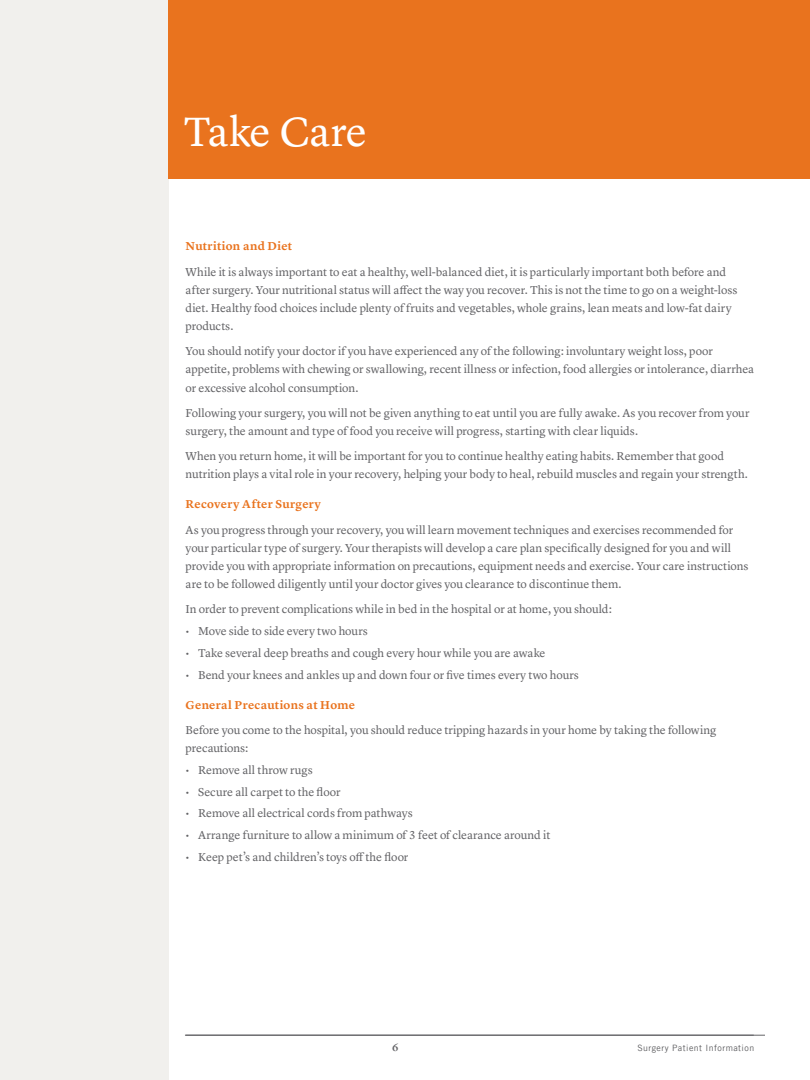
<style>
.page{position:relative;width:810px;height:1080px;background:#fff}
.page>*{position:absolute;margin:0;border:0;box-sizing:border-box;transform-origin:0 0}
.t1{font:42.5px "Lyon Text";letter-spacing:-.015em;color:#fff}
.t2{font:11.88px/18.1px "Lyon Text";letter-spacing:-.005em;color:#636366}
.t3{font:600 11.88px "Lyon Text";letter-spacing:.02em;color:#e9731e}
.t4{font:500 10.62px "Lyon Display";color:#636366}
.t5{font:8.75px "Trade Gothic LT Com";letter-spacing:.05em;color:#5f5f62}
</style>
<div class="page">
<hr style="left:185px;top:1035px;width:569px;height:1px;background:#636366">
<div style="left:0;top:0;width:169px;height:1080px;background:#f1f0ed"></div>
<div style="left:169px;top:0;width:641px;height:179px;background:#e9731e"></div>
<hr style="left:186px;top:1035px;width:579px;height:1px;background:#636366">
<h1 class="t1" style="left:184px;top:100px;width:185px">Take Care</h1>
<p class="t3" style="left:186px;top:237px;width:108px">Nutrition and Diet</p>
<p class="t2" style="left:186px;top:262px;width:553px">While it is always important to eat a healthy, well-balanced diet, it is particularly important both before and after surgery. Your nutritional status will affect the way you recover. This is not the time to go on a weight-loss diet. Healthy food choices include plenty of fruits and vegetables, whole grains, lean meats and low-fat dairy products.</p>
<p class="t2" style="left:186px;top:341px;width:570px">You should notify your doctor if you have experienced any of the following: involuntary weight loss, poor appetite, problems with chewing or swallowing, recent illness or infection, food allergies or intolerance, diarrhea or excessive alcohol consumption.</p>
<p class="t2" style="left:186px;top:403px;width:565px">Following your surgery, you will not be given anything to eat until you are fully awake. As you recover from your surgery, the amount and type of food you receive will progress, starting with clear liquids.</p>
<p class="t2" style="left:186px;top:446px;width:564px">When you return home, it will be important for you to continue healthy eating habits. Remember that good nutrition plays a vital role in your recovery, helping your body to heal, rebuild muscles and regain your strength.</p>
<p class="t3" style="left:186px;top:495px;width:137px">Recovery After Surgery</p>
<p class="t2" style="left:186px;top:520px;width:564px">As you progress through your recovery, you will learn movement techniques and exercises recommended for your particular type of surgery. Your therapists will develop a care plan specifically designed for you and will provide you with appropriate information on precautions, equipment needs and exercise. Your care instructions are to be followed diligently until your doctor gives you clearance to discontinue them.</p>
<p class="t2" style="left:186px;top:599px;width:428px">In order to prevent complications while in bed in the hospital or at home, you should:</p>
<p class="t2" style="left:186px;top:621px;width:184px">• Move side to side every two hours</p>
<p class="t2" style="left:186px;top:643px;width:361px">• Take several deep breaths and cough every hour while you are awake</p>
<p class="t2" style="left:186px;top:665px;width:395px">• Bend your knees and ankles up and down four or five times every two hours</p>
<p class="t3" style="left:186px;top:695px;width:171px">General Precautions at Home</p>
<p class="t2" style="left:186px;top:720px;width:532px">Before you come to the hospital, you should reduce tripping hazards in your home by taking the following precautions:</p>
<p class="t2" style="left:186px;top:760px;width:129px">• Remove all throw rugs</p>
<p class="t2" style="left:186px;top:782px;width:157px">• Secure all carpet to the floor</p>
<p class="t2" style="left:186px;top:803px;width:229px">• Remove all electrical cords from pathways</p>
<p class="t2" style="left:186px;top:825px;width:366px">• Arrange furniture to allow a minimum of 3 feet of clearance around it</p>
<p class="t2" style="left:186px;top:847px;width:224px">• Keep pet’s and children’s toys off the floor</p>
<p class="t4" style="left:392px;top:1039px;width:8px">6</p>
<p class="t5" style="left:637px;top:1042px;width:118px">Surgery Patient Information</p>
</div>
